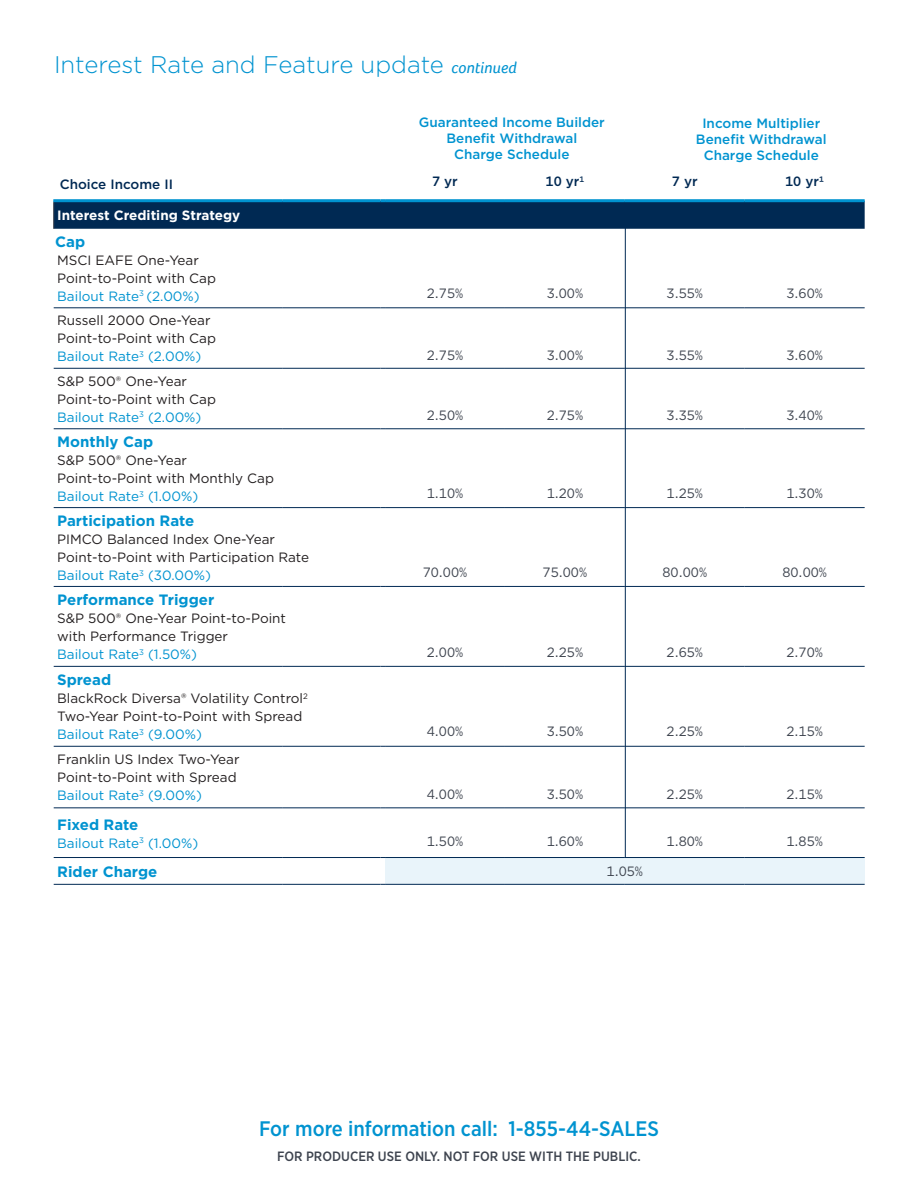
<style>
.page{position:relative;width:918px;height:1188px;background:#fff}
.page>*{position:absolute;margin:0;border:0;box-sizing:border-box;transform-origin:0 0}
.t1{font:300 24px "Gotham";color:#0093d0}
.t2{font:500 21px "Gotham Narrow";color:#0093d0}
.t3{font:700 15px "Gotham";color:#0093d0}
.t4{font:13.5px/18px "Gotham";color:#231f20}
.t5{font:13.5px "Gotham";color:#3e444f}
.t6{font:13.5px "Gotham";color:#0093d0}
.t7{font:500 13.5px/16.2px "Gotham";color:#0093d0;text-align:center}
.t8{font:500 13.5px "Gotham Narrow";color:#3e444f}
.t9{font:500 13.5px "Gotham";color:#002953}
.t10{font:700 13.5px "Gotham";color:#fff}
.s1{font-family:"Foco";font-weight:400;font-style:italic;font-size:16.5px}
</style>
<div class="page">
<svg style="left:54px;top:430px;width:811px;height:378px"></svg>
<div style="left:385px;top:858px;width:480px;height:26px;background:#e9f4fa"></div>
<hr style="left:745px;top:308px;width:120px;height:1px;background:#002953">
<hr style="left:54px;top:368px;width:229px;height:1px;background:#002953">
<hr style="left:283px;top:368px;width:98px;height:1px;background:#002953">
<hr style="left:54px;top:666px;width:229px;height:1px;background:#002953">
<hr style="left:283px;top:666px;width:98px;height:1px;background:#002953">
<hr style="left:385px;top:666px;width:120px;height:1px;background:#002953">
<hr style="left:505px;top:666px;width:120px;height:1px;background:#002953">
<hr style="left:625px;top:666px;width:120px;height:1px;background:#002953">
<hr style="left:745px;top:666px;width:120px;height:1px;background:#002953">
<hr style="left:54px;top:746px;width:229px;height:1px;background:#002953">
<hr style="left:283px;top:746px;width:98px;height:1px;background:#002953">
<hr style="left:385px;top:746px;width:120px;height:1px;background:#002953">
<hr style="left:505px;top:746px;width:120px;height:1px;background:#002953">
<hr style="left:625px;top:746px;width:120px;height:1px;background:#002953">
<hr style="left:745px;top:746px;width:120px;height:1px;background:#002953">
<hr style="left:54px;top:808px;width:229px;height:1px;background:#002953">
<hr style="left:283px;top:808px;width:98px;height:1px;background:#002953">
<hr style="left:385px;top:808px;width:120px;height:1px;background:#002953">
<hr style="left:505px;top:808px;width:120px;height:1px;background:#002953">
<hr style="left:625px;top:808px;width:120px;height:1px;background:#002953">
<hr style="left:745px;top:808px;width:120px;height:1px;background:#002953">
<hr style="left:54px;top:857px;width:229px;height:1px;background:#002953">
<hr style="left:283px;top:857px;width:98px;height:1px;background:#002953">
<hr style="left:385px;top:857px;width:120px;height:1px;background:#002953">
<hr style="left:505px;top:857px;width:120px;height:1px;background:#002953">
<hr style="left:625px;top:857px;width:120px;height:1px;background:#002953">
<hr style="left:745px;top:857px;width:120px;height:1px;background:#002953">
<hr style="left:54px;top:884px;width:229px;height:1px;background:#002953">
<hr style="left:283px;top:884px;width:98px;height:1px;background:#002953">
<hr style="left:385px;top:884px;width:120px;height:1px;background:#002953">
<hr style="left:505px;top:884px;width:120px;height:1px;background:#002953">
<hr style="left:625px;top:884px;width:120px;height:1px;background:#002953">
<hr style="left:745px;top:884px;width:120px;height:1px;background:#002953">
<hr style="left:54px;top:308px;width:229px;height:1px;background:#002953">
<hr style="left:283px;top:308px;width:98px;height:1px;background:#002953">
<hr style="left:745px;top:368px;width:120px;height:1px;background:#002953">
<hr style="left:54px;top:429px;width:229px;height:1px;background:#002953">
<hr style="left:283px;top:429px;width:98px;height:1px;background:#002953">
<hr style="left:385px;top:429px;width:120px;height:1px;background:#002953">
<hr style="left:505px;top:429px;width:120px;height:1px;background:#002953">
<hr style="left:625px;top:429px;width:120px;height:1px;background:#002953">
<hr style="left:745px;top:429px;width:120px;height:1px;background:#002953">
<hr style="left:54px;top:507px;width:229px;height:1px;background:#002953">
<hr style="left:283px;top:507px;width:98px;height:1px;background:#002953">
<hr style="left:385px;top:507px;width:120px;height:1px;background:#002953">
<hr style="left:505px;top:507px;width:120px;height:1px;background:#002953">
<hr style="left:625px;top:507px;width:120px;height:1px;background:#002953">
<hr style="left:745px;top:507px;width:120px;height:1px;background:#002953">
<hr style="left:54px;top:586px;width:229px;height:1px;background:#002953">
<hr style="left:283px;top:586px;width:98px;height:1px;background:#002953">
<hr style="left:385px;top:586px;width:120px;height:1px;background:#002953">
<hr style="left:505px;top:586px;width:120px;height:1px;background:#002953">
<hr style="left:625px;top:586px;width:120px;height:1px;background:#002953">
<hr style="left:745px;top:586px;width:120px;height:1px;background:#002953">
<hr style="left:385px;top:308px;width:120px;height:1px;background:#002953">
<hr style="left:505px;top:308px;width:120px;height:1px;background:#002953">
<hr style="left:625px;top:308px;width:120px;height:1px;background:#002953">
<hr style="left:385px;top:368px;width:120px;height:1px;background:#002953">
<hr style="left:505px;top:368px;width:120px;height:1px;background:#002953">
<hr style="left:625px;top:368px;width:120px;height:1px;background:#002953">
<svg style="left:53px;top:199px;width:812px;height:30px;background:#033662"></svg>
<hr style="left:625px;top:205px;width:1px;height:653px;background:#002953">
<p class="t1" style="left:54px;top:50px;width:464px">Interest Rate and Feature update <span class="s1">continued</span></p>
<p class="t7" style="left:419px;top:114px;width:187px">Guaranteed Income Builder<br>Benefit Withdrawal<br>Charge Schedule</p>
<p class="t7" style="left:696px;top:115px;width:132px">Income Multiplier<br>Benefit Withdrawal<br>Charge Schedule</p>
<p class="t9" style="left:432px;top:173px;width:27px">7 yr</p>
<p class="t9" style="left:546px;top:173px;width:40px">10 yr<sup>1</sup></p>
<p class="t9" style="left:60px;top:176px;width:115px">Choice Income II</p>
<p class="t9" style="left:672px;top:173px;width:27px">7 yr</p>
<p class="t9" style="left:785px;top:173px;width:41px">10 yr1</p>
<p class="t10" style="left:57px;top:206px;width:185px">Interest Crediting Strategy</p>
<p class="t4" style="left:57px;top:251px;width:143px">MSCI EAFE One-Year</p>
<p class="t4" style="left:57px;top:269px;width:160px">Point-to-Point with Cap</p>
<p class="t6" style="left:57px;top:287px;width:144px">Bailout Rate<sup>3</sup> (2.00%)</p>
<p class="t5" style="left:427px;top:285px;width:38px">2.75%</p>
<p class="t5" style="left:547px;top:285px;width:38px">3.00%</p>
<p class="t5" style="left:667px;top:285px;width:38px">3.55%</p>
<p class="t5" style="left:786px;top:285px;width:38px">3.60%</p>
<p class="t4" style="left:57px;top:311px;width:155px">Russell 2000 One-Year</p>
<p class="t4" style="left:57px;top:329px;width:160px">Point-to-Point with Cap</p>
<p class="t6" style="left:57px;top:348px;width:146px">Bailout Rate<sup>3</sup> (2.00%)</p>
<p class="t5" style="left:427px;top:347px;width:38px">2.75%</p>
<p class="t5" style="left:547px;top:347px;width:38px">3.00%</p>
<p class="t5" style="left:667px;top:347px;width:38px">3.55%</p>
<p class="t5" style="left:786px;top:347px;width:38px">3.60%</p>
<p class="t4" style="left:57px;top:372px;width:131px">S&amp;P 500® One-Year</p>
<p class="t4" style="left:57px;top:390px;width:160px">Point-to-Point with Cap</p>
<p class="t6" style="left:57px;top:408px;width:146px">Bailout Rate<sup>3</sup> (2.00%)</p>
<p class="t5" style="left:427px;top:407px;width:38px">2.50%</p>
<p class="t5" style="left:547px;top:407px;width:38px">2.75%</p>
<p class="t5" style="left:667px;top:407px;width:38px">3.35%</p>
<p class="t5" style="left:786px;top:407px;width:38px">3.40%</p>
<p class="t3" style="left:57px;top:432px;width:97px">Monthly Cap</p>
<p class="t4" style="left:57px;top:451px;width:131px">S&amp;P 500® One-Year</p>
<p class="t4" style="left:57px;top:469px;width:218px">Point-to-Point with Monthly Cap</p>
<p class="t6" style="left:57px;top:488px;width:142px">Bailout Rate<sup>3</sup> (1.00%)</p>
<p class="t5" style="left:427px;top:485px;width:38px">1.10%</p>
<p class="t5" style="left:547px;top:485px;width:38px">1.20%</p>
<p class="t5" style="left:667px;top:485px;width:38px">1.25%</p>
<p class="t5" style="left:786px;top:485px;width:38px">1.30%</p>
<p class="t3" style="left:57px;top:511px;width:139px">Participation Rate</p>
<p class="t4" style="left:57px;top:530px;width:219px">PIMCO Balanced Index One-Year</p>
<p class="t4" style="left:57px;top:548px;width:254px">Point-to-Point with Participation Rate</p>
<p class="t6" style="left:57px;top:567px;width:155px">Bailout Rate<sup>3</sup> (30.00%)</p>
<p class="t5" style="left:423px;top:564px;width:46px">70.00%</p>
<p class="t5" style="left:543px;top:564px;width:46px">75.00%</p>
<p class="t5" style="left:663px;top:564px;width:46px">80.00%</p>
<p class="t5" style="left:782px;top:564px;width:46px">80.00%</p>
<p class="t3" style="left:57px;top:590px;width:159px">Performance Trigger</p>
<p class="t4" style="left:57px;top:609px;width:230px">S&amp;P 500® One-Year Point-to-Point with Performance Trigger</p>
<p class="t6" style="left:57px;top:646px;width:141px">Bailout Rate<sup>3</sup> (1.50%)</p>
<p class="t5" style="left:427px;top:643px;width:38px">2.00%</p>
<p class="t5" style="left:547px;top:643px;width:38px">2.25%</p>
<p class="t5" style="left:667px;top:643px;width:38px">2.65%</p>
<p class="t5" style="left:786px;top:643px;width:38px">2.70%</p>
<p class="t3" style="left:57px;top:670px;width:55px">Spread</p>
<p class="t4" style="left:57px;top:689px;width:252px">BlackRock Diversa® Volatility Control<sup>2<br></sup>Two-Year Point-to-Point with Spread</p>
<p class="t6" style="left:57px;top:726px;width:146px">Bailout Rate<sup>3</sup> (9.00%)</p>
<p class="t5" style="left:427px;top:723px;width:38px">4.00%</p>
<p class="t5" style="left:547px;top:723px;width:38px">3.50%</p>
<p class="t5" style="left:667px;top:723px;width:38px">2.25%</p>
<p class="t5" style="left:786px;top:723px;width:38px">2.15%</p>
<p class="t4" style="left:57px;top:750px;width:184px">Franklin US Index Two-Year<br>Point-to-Point with Spread</p>
<p class="t6" style="left:57px;top:787px;width:146px">Bailout Rate<sup>3</sup> (9.00%)</p>
<p class="t5" style="left:427px;top:786px;width:38px">4.00%</p>
<p class="t5" style="left:547px;top:786px;width:38px">3.50%</p>
<p class="t5" style="left:667px;top:786px;width:38px">2.25%</p>
<p class="t5" style="left:786px;top:786px;width:38px">2.15%</p>
<p class="t3" style="left:57px;top:814px;width:83px">Fixed Rate</p>
<p class="t6" style="left:57px;top:834px;width:142px">Bailout Rate<sup>3</sup> (1.00%)</p>
<p class="t5" style="left:427px;top:833px;width:38px">1.50%</p>
<p class="t5" style="left:547px;top:833px;width:38px">1.60%</p>
<p class="t5" style="left:667px;top:833px;width:38px">1.80%</p>
<p class="t5" style="left:786px;top:833px;width:38px">1.85%</p>
<p class="t3" style="left:57px;top:862px;width:102px">Rider Charge</p>
<p class="t5" style="left:607px;top:863px;width:38px">1.05%</p>
<p class="t3" style="left:55px;top:232px;width:32px">Cap</p>
<p class="t2" style="left:259px;top:1115px;width:401px">For more information call: 1-855-44-SALES</p>
<p class="t8" style="left:277px;top:1148px;width:365px">FOR PRODUCER USE ONLY. NOT FOR USE WITH THE PUBLIC.</p>
</div>
